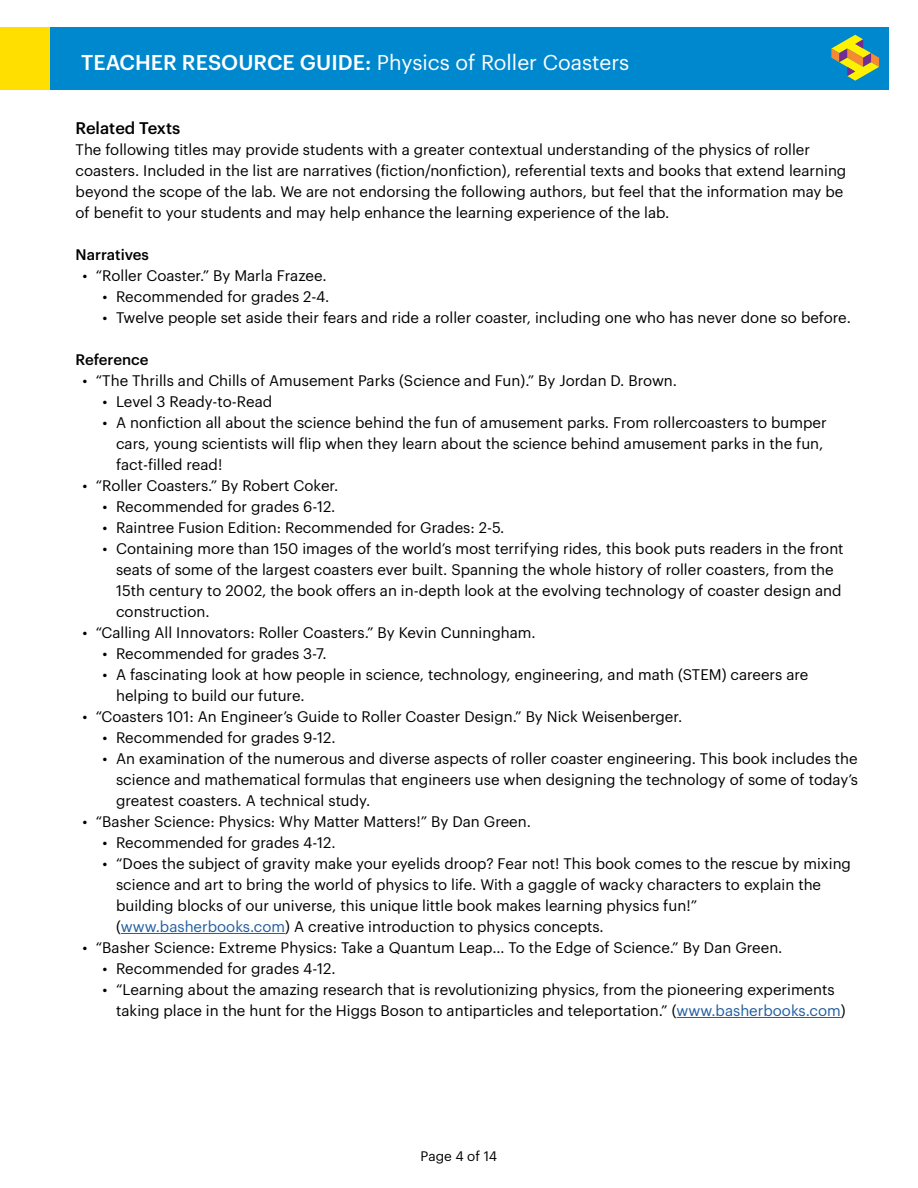
<style>
.page{position:relative;width:918px;height:1188px;background:#fff}
.page>*{position:absolute;margin:0;border:0;box-sizing:border-box;transform-origin:0 0}
.t1{font:21px "Graphik";color:#fff}
.t2{font:500 16.5px "Graphik";color:#000}
.t3{font:15px/21px "Graphik";color:#000}
.t4{font:500 15px "Graphik";color:#000}
.t5{font:13.5px "Graphik";color:#000}
.s1{font-weight:500}
.s2{color:#215e9e}
</style>
<div class="page">
<div style="left:26px;top:27px;width:864px;height:63px;background:#0088ce"></div>
<div style="left:0;top:27px;width:50px;height:63px;background:#ffdf00"></div>
<svg style="left:831px;top:35px;width:48px;height:46px"></svg>
<hr style="left:121px;top:933px;width:164px;height:1px;background:#215e9e">
<hr style="left:677px;top:1017px;width:164px;height:1px;background:#215e9e">
<h1 class="t1" style="left:81px;top:46px;width:550px"><span class="s1">TEACHER RESOURCE GUIDE:</span> Physics of Roller Coasters</h1>
<p class="t2" style="left:76px;top:116px;width:106px">Related Texts</p>
<p class="t3" style="left:76px;top:138px;width:772px">The following titles may provide students with a greater contextual understanding of the physics of roller coasters. Included in the list are narratives (fiction/nonfiction), referential texts and books that extend learning beyond the scope of the lab. We are not endorsing the following authors, but feel that the information may be of benefit to your students and may help enhance the learning experience of the lab.</p>
<p class="t4" style="left:76px;top:243px;width:75px">Narratives</p>
<p class="t3" style="left:82px;top:264px;width:246px">• “Roller Coaster.” By Marla Frazee.</p>
<p class="t3" style="left:103px;top:285px;width:228px">• Recommended for grades 2-4.</p>
<p class="t3" style="left:103px;top:306px;width:750px">• Twelve people set aside their fears and ride a roller coaster, including one who has never done so before.</p>
<p class="t4" style="left:76px;top:348px;width:74px">Reference</p>
<p class="t3" style="left:82px;top:369px;width:596px">• “The Thrills and Chills of Amusement Parks (Science and Fun).” By Jordan D. Brown.</p>
<p class="t3" style="left:103px;top:390px;width:171px">• Level 3 Ready-to-Read</p>
<p class="t3" style="left:116px;top:411px;width:712px;text-indent:-14px">• A nonfiction all about the science behind the fun of amusement parks. From rollercoasters to bumper cars, young scientists will flip when they learn about the science behind amusement parks in the fun, fact-filled read!</p>
<p class="t3" style="left:82px;top:474px;width:258px">• “Roller Coasters.” By Robert Coker.</p>
<p class="t3" style="left:103px;top:495px;width:234px">• Recommended for grades 6-12.</p>
<p class="t3" style="left:103px;top:516px;width:403px">• Raintree Fusion Edition: Recommended for Grades: 2-5.</p>
<p class="t3" style="left:116px;top:537px;width:729px;text-indent:-14px">• Containing more than 150 images of the world’s most terrifying rides, this book puts readers in the front seats of some of the largest coasters ever built. Spanning the whole history of roller coasters, from the 15th century to 2002, the book offers an in-depth look at the evolving technology of coaster design and construction.</p>
<p class="t3" style="left:82px;top:621px;width:455px">• “Calling All Innovators: Roller Coasters.” By Kevin Cunningham.</p>
<p class="t3" style="left:103px;top:642px;width:226px">• Recommended for grades 3-7.</p>
<p class="t3" style="left:116px;top:663px;width:694px;text-indent:-14px">• A fascinating look at how people in science, technology, engineering, and math (STEM) careers are helping to build our future.</p>
<p class="t3" style="left:82px;top:705px;width:602px">• “Coasters 101: An Engineer’s Guide to Roller Coaster Design.” By Nick Weisenberger.</p>
<p class="t3" style="left:103px;top:726px;width:235px">• Recommended for grades 9-12.</p>
<p class="t3" style="left:116px;top:747px;width:744px;text-align:justify;text-indent:-14px">• An examination of the numerous and diverse aspects of roller coaster engineering. This book includes the science and mathematical formulas that engineers use when designing the technology of some of today’s greatest coasters. A technical study.</p>
<p class="t3" style="left:82px;top:810px;width:450px">• “Basher Science: Physics: Why Matter Matters!” By Dan Green.</p>
<p class="t3" style="left:103px;top:831px;width:234px">• Recommended for grades 4-12.</p>
<p class="t3" style="left:116px;top:852px;width:736px;text-indent:-14px">• “Does the subject of gravity make your eyelids droop? Fear not! This book comes to the rescue by mixing science and art to bring the world of physics to life. With a gaggle of wacky characters to explain the building blocks of our universe, this unique little book makes learning physics fun!” (<span class="s2">www.basherbooks.com</span>) A creative introduction to physics concepts.</p>
<p class="t3" style="left:82px;top:936px;width:702px">• “Basher Science: Extreme Physics: Take a Quantum Leap… To the Edge of Science.” By Dan Green.</p>
<p class="t3" style="left:103px;top:957px;width:234px">• Recommended for grades 4-12.</p>
<p class="t3" style="left:116px;top:978px;width:731px;text-indent:-14px">• “Learning about the amazing research that is revolutionizing physics, from the pioneering experiments taking place in the hunt for the Higgs Boson to antiparticles and teleportation.” (<span class="s2">www.basherbooks.com</span>)</p>
<p class="t5" style="left:421px;top:1146px;width:78px">Page 4 of 14</p>
</div>
